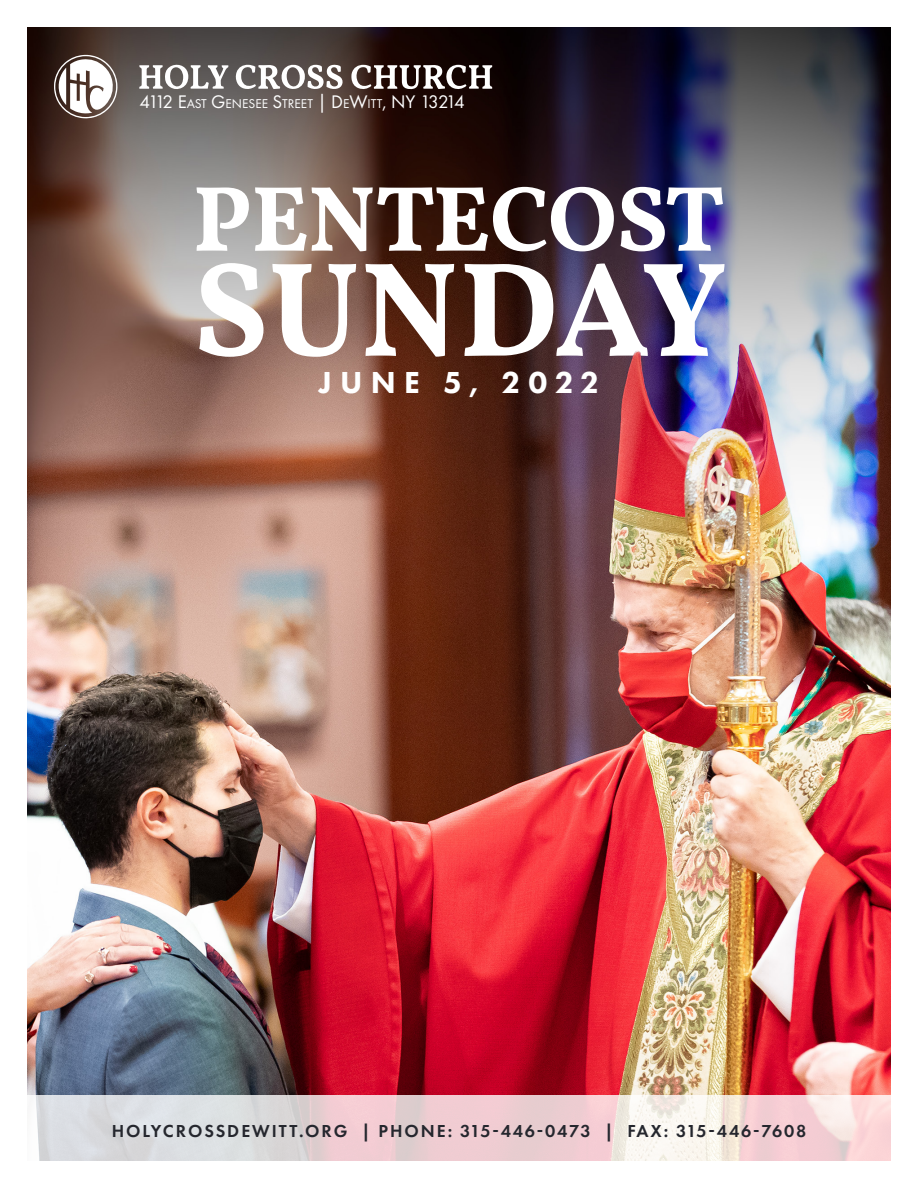
<style>
.page{position:relative;width:918px;height:1188px;background:#fff}
.page>*{position:absolute;margin:0;border:0;box-sizing:border-box;transform-origin:0 0}
.t1{font:700 135px "Vollkorn";color:#fff}
.t2{font:700 93px "Vollkorn";letter-spacing:-.01em;color:#fff}
.t3{font:800 31.5px "Futura PT";letter-spacing:.255em;color:#fff}
.t4{font:18.9px "Futura PT";letter-spacing:-.13em;color:#fff}
.t5{font:600 18px "Futura PT";letter-spacing:.11em;color:#25272e}
.s1{font-size:13.2px}
</style>
<div class="page">
<img style="left:27px;top:27px;width:864px;height:1069px">
<svg style="left:54px;top:55px;width:64px;height:63px"></svg>
<svg style="left:235px;top:64px;width:108px;height:27px"></svg>
<svg style="left:351px;top:65px;width:141px;height:25px"></svg>
<svg style="left:139px;top:63px;width:90px;height:27px"></svg>
<svg style="left:36px;top:1096px;width:855px;height:65px;background:#ead8da"></svg>
<p class="t4" style="left:139px;top:91px;width:327px">4112 E<span class="s1">AST</span> G<span class="s1">ENESEE</span> S<span class="s1">TREET</span> | D<span class="s1">E</span>W<span class="s1">ITT</span>, NY 13214</p>
<h2 class="t2" style="left:193px;top:149px;width:534px">PENTECOST</h2>
<h1 class="t1" style="left:193px;top:208px;width:535px">SUNDAY</h1>
<h3 class="t3" style="left:319px;top:363px;width:282px">JUNE 5, 2022</h3>
<p class="t5" style="left:112px;top:1119px;width:696px">HOLYCROSSDEWITT.ORG | PHONE: 315-446-0473 | FAX: 315-446-7608</p>
</div>
